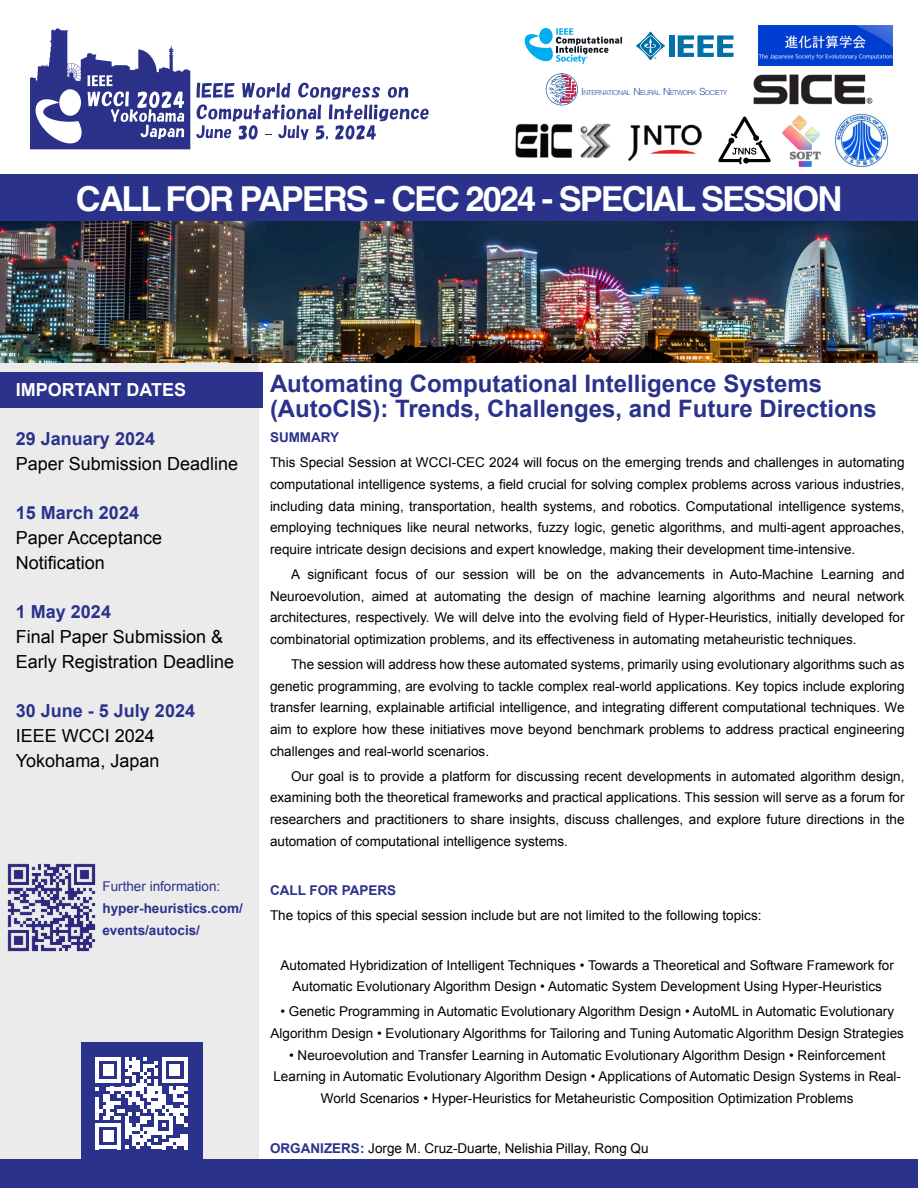
<style>
.page{position:relative;width:918px;height:1188px;background:#fff}
.page>*{position:absolute;margin:0;border:0;box-sizing:border-box;transform-origin:0 0}
.t1{font:700 34.35px "Helvetica";letter-spacing:-.055em;color:#fff}
.t2{font:700 24px/24.8px "Arial";color:#2a328c}
.t3{font:18px/24.8px "Arial";color:#000}
.t4{font:700 18px "Arial";color:#2a328c}
.t5{font:700 18px "Arial";color:#fff}
.t6{font:13.5px/21.8px "Arial";color:#000;text-align:justify}
.t7{font:700 13.5px/21.8px "Arial";color:#2a328c}
.t8{font:13.5px "Arial";color:#2a328c}
.t9{font:300 6.9px "Helvetica";letter-spacing:-.07em;color:#1e589e}
.s1{font-size:9.9px}
.s2{font-weight:700;color:#2a328c}
</style>
<div class="page">
<div style="left:0;top:356px;width:258px;height:832px;background:#ebebec"></div>
<img style="left:7px;top:863px;width:89px;height:89px">
<div style="left:0;top:372px;width:263px;height:35px;background:#2a328c"></div>
<svg style="left:196px;top:83px;width:233px;height:57px"></svg>
<svg style="left:30px;top:28px;width:160px;height:121px"></svg>
<div style="left:0;top:1160px;width:918px;height:28px;background:#2a328c"></div>
<div style="left:81px;top:1042px;width:121px;height:122px;background:#2a328c"></div>
<img style="left:753px;top:74px;width:120px;height:31px">
<img style="left:628px;top:124px;width:74px;height:38px">
<img style="left:515px;top:123px;width:96px;height:35px">
<svg style="left:718px;top:117px;width:53px;height:48px"></svg>
<img style="left:758px;top:26px;width:134px;height:40px">
<img style="left:782px;top:115px;width:39px;height:53px">
<img style="left:835px;top:114px;width:53px;height:53px">
<svg style="left:546px;top:73px;width:32px;height:32px"></svg>
<svg style="left:524px;top:28px;width:98px;height:36px"></svg>
<div style="left:669px;top:35px;width:6px;height:22px;background:#0071a6"></div>
<svg style="left:678px;top:35px;width:56px;height:22px"></svg>
<svg style="left:636px;top:32px;width:29px;height:28px"></svg>
<img style="left:0;top:221px;width:918px;height:142px">
<div style="left:0;top:175px;width:918px;height:46px;background:#2a328c"></div>
<svg style="left:95px;top:1057px;width:93px;height:92px"></svg>
<p class="t9" style="left:581px;top:90px;width:148px"><span class="s1">I</span>NTERNATIONAL <span class="s1">N</span>EURAL <span class="s1">N</span>ETWORK <span class="s1">S</span>OCIETY</p>
<h1 class="t1" style="left:76px;top:185px;width:768px">CALL FOR PAPERS - CEC 2024 - SPECIAL SESSION</h1>
<h3 class="t5" style="left:16px;top:383px;width:172px">IMPORTANT DATES</h3>
<h3 class="t4" style="left:16px;top:432px;width:141px">29 January 2024</h3>
<h3 class="t3" style="left:16px;top:453px;width:224px">Paper Submission Deadline</h3>
<h3 class="t4" style="left:16px;top:506px;width:125px">15 March 2024</h3>
<h3 class="t3" style="left:16px;top:527px;width:148px">Paper Acceptance<br>Notification</h3>
<h3 class="t4" style="left:16px;top:605px;width:97px">1 May 2024</h3>
<h3 class="t3" style="left:16px;top:626px;width:220px">Final Paper Submission &amp;<br>Early Registration Deadline</h3>
<h3 class="t4" style="left:16px;top:704px;width:181px">30 June - 5 July 2024</h3>
<h3 class="t3" style="left:16px;top:725px;width:145px">IEEE WCCI 2024<br>Yokohama, Japan</h3>
<p class="t8" style="left:102px;top:881px;width:119px">Further information:</p>
<p class="t7" style="left:102px;top:898px;width:142px">hyper-heuristics.com/ events/autocis/</p>
<h2 class="t2" style="left:270px;top:374px;width:608px">Automating Computational Intelligence Systems (AutoCIS): Trends, Challenges, and Future Directions</h2>
<p class="t7" style="left:270px;top:428px;width:71px">SUMMARY</p>
<p class="t6" style="left:270px;top:453px;width:636px">This Special Session at WCCI-CEC 2024 will focus on the emerging trends and challenges in automating computational intelligence systems, a field crucial for solving complex problems across various industries, including data mining, transportation, health systems, and robotics. Computational intelligence systems, employing techniques like neural networks, fuzzy logic, genetic algorithms, and multi-agent approaches, require intricate design decisions and expert knowledge, making their development time-intensive.</p>
<p class="t6" style="left:270px;top:565px;width:636px;text-indent:21px">A significant focus of our session will be on the advancements in Auto-Machine Learning and Neuroevolution, aimed at automating the design of machine learning algorithms and neural network architectures, respectively. We will delve into the evolving field of Hyper-Heuristics, initially developed for combinatorial optimization problems, and its effectiveness in automating metaheuristic techniques.</p>
<p class="t6" style="left:270px;top:655px;width:636px;text-indent:21px">The session will address how these automated systems, primarily using evolutionary algorithms such as genetic programming, are evolving to tackle complex real-world applications. Key topics include exploring transfer learning, explainable artificial intelligence, and integrating different computational techniques. We aim to explore how these initiatives move beyond benchmark problems to address practical engineering challenges and real-world scenarios.</p>
<p class="t6" style="left:270px;top:766px;width:636px;text-indent:21px">Our goal is to provide a platform for discussing recent developments in automated algorithm design, examining both the theoretical frameworks and practical applications. This session will serve as a forum for researchers and practitioners to share insights, discuss challenges, and explore future directions in the automation of computational intelligence systems.</p>
<p class="t7" style="left:270px;top:881px;width:128px">CALL FOR PAPERS</p>
<p class="t6" style="left:270px;top:906px;width:493px">The topics of this special session include but are not limited to the following topics:</p>
<p class="t6" style="left:281px;top:955px;width:615px;text-align:center">Automated Hybridization of Intelligent Techniques • Towards a Theoretical and Software Framework for<br>Automatic Evolutionary Algorithm Design • Automatic System Development Using Hyper-Heuristics</p>
<p class="t6" style="left:271px;top:1002px;width:635px;text-align:center">• Genetic Programming in Automatic Evolutionary Algorithm Design • AutoML in Automatic Evolutionary<br>Algorithm Design • Evolutionary Algorithms for Tailoring and Tuning Automatic Algorithm Design Strategies</p>
<p class="t6" style="left:273px;top:1045px;width:629px;text-align:center">• Neuroevolution and Transfer Learning in Automatic Evolutionary Algorithm Design • Reinforcement<br>Learning in Automatic Evolutionary Algorithm Design • Applications of Automatic Design Systems in Real-<br>World Scenarios • Hyper-Heuristics for Metaheuristic Composition Optimization Problems</p>
<p class="t6" style="left:270px;top:1138px;width:380px"><span class="s2">ORGANIZERS:</span> Jorge M. Cruz-Duarte, Nelishia Pillay, Rong Qu</p>
</div>
